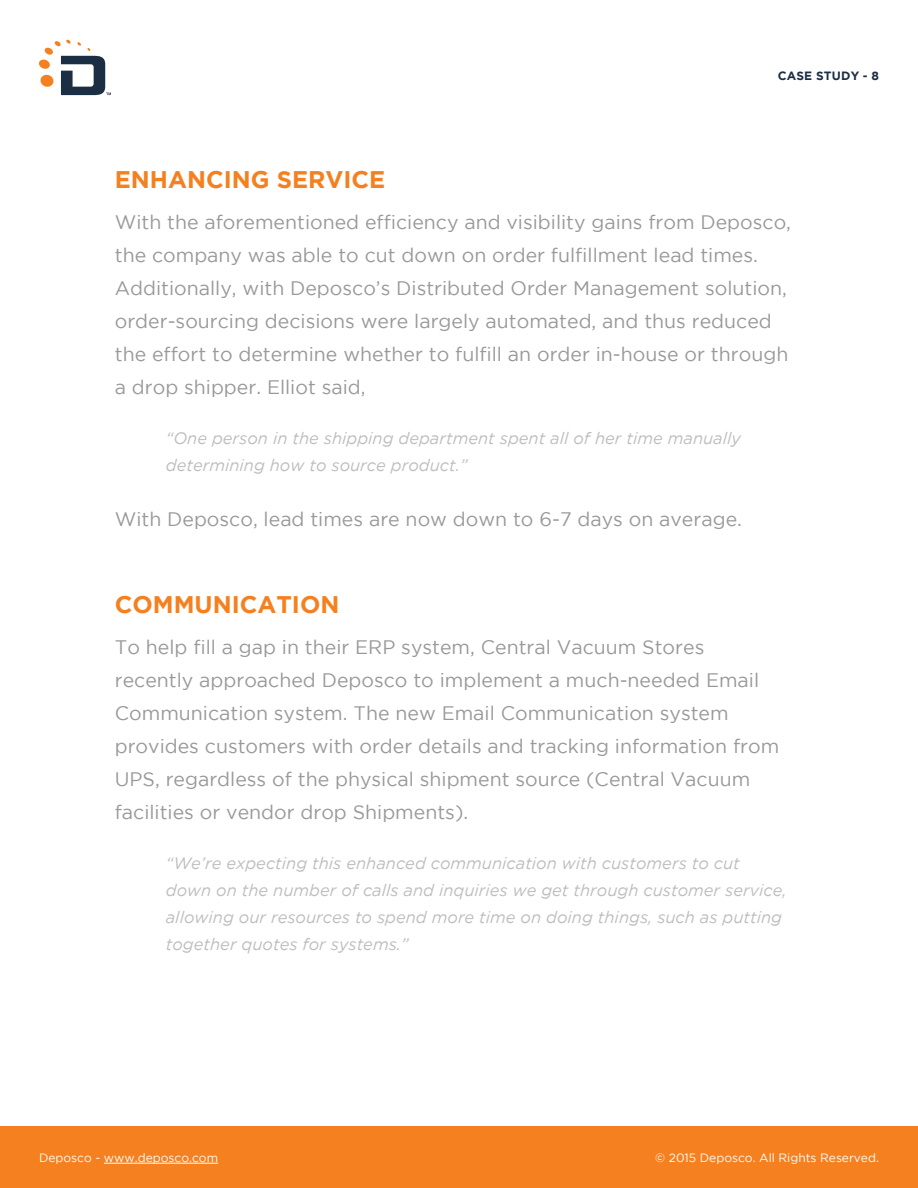
<style>
.page{position:relative;width:918px;height:1188px;background:#fff}
.page>*{position:absolute;margin:0;border:0;box-sizing:border-box;transform-origin:0 0}
.t1{font:700 24px "Gotham";color:#f58020}
.t2{font:19.5px/33px "Gotham";color:#999}
.t3{font:italic 16.5px/27px "Gotham";color:#bebebe}
.t4{font:12px "Gotham";color:#fff}
.t5{font:700 12px "Gotham";letter-spacing:.015em;color:#1c2e43}
</style>
<div class="page">
<div style="left:0;top:1127px;width:918px;height:61px;background:#f58020"></div>
<hr style="left:104px;top:1163px;width:114px;height:1px;background:#fff">
<svg style="left:39px;top:40px;width:72px;height:55px"></svg>
<p class="t5" style="left:778px;top:72px;width:103px">CASE STUDY - 8</p>
<p class="t1" style="left:115px;top:170px;width:272px">ENHANCING SERVICE</p>
<p class="t2" style="left:115px;top:207px;width:678px">With the aforementioned efficiency and visibility gains from Deposco, the company was able to cut down on order fulfillment lead times.<br>Additionally, with Deposco’s Distributed Order Management solution, order-sourcing decisions were largely automated, and thus reduced the effort to determine whether to fulfill an order in-house or through a drop shipper. Elliot said,</p>
<p class="t3" style="left:166px;top:426px;width:577px">“One person in the shipping department spent all of her time manually determining how to source product.”</p>
<p class="t2" style="left:115px;top:504px;width:629px">With Deposco, lead times are now down to 6-7 days on average.</p>
<p class="t1" style="left:115px;top:595px;width:226px">COMMUNICATION</p>
<p class="t2" style="left:115px;top:632px;width:666px">To help fill a gap in their ERP system, Central Vacuum Stores recently approached Deposco to implement a much-needed Email Communication system. The new Email Communication system provides customers with order details and tracking information from UPS, regardless of the physical shipment source (Central Vacuum facilities or vendor drop Shipments).</p>
<p class="t3" style="left:166px;top:851px;width:622px">“We’re expecting this enhanced communication with customers to cut down on the number of calls and inquiries we get through customer service, allowing our resources to spend more time on doing things, such as putting together quotes for systems.”</p>
<p class="t4" style="left:39px;top:1153px;width:181px">Deposco - www.deposco.com</p>
<p class="t4" style="left:655px;top:1153px;width:225px">© 2015 Deposco. All Rights Reserved.</p>
</div>
